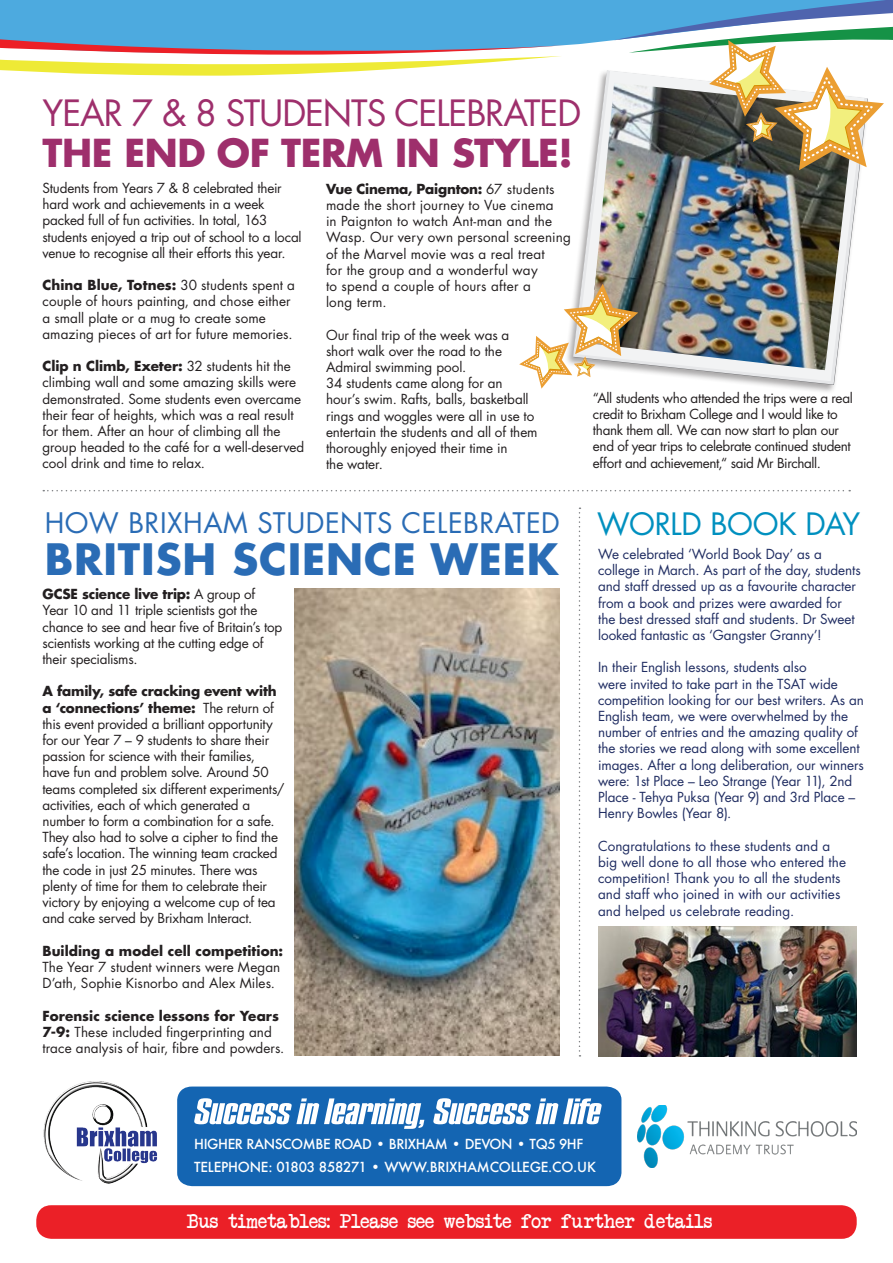
<style>
.page{position:relative;width:893px;height:1263px;background:#fff}
.page>*{position:absolute;margin:0;border:0;box-sizing:border-box;transform-origin:0 0}
.t1{font:700 42.15px "Futura LT Pro";letter-spacing:.02em;color:#2a6cb5}
.t2{font:700 37.5px "Futura LT Pro";letter-spacing:-.01em;color:#9e2f6c}
.t3{font:35.25px "Futura LT Pro";letter-spacing:-.03em;color:#9e2f6c}
.t4{font:30px "Futura LT Pro";letter-spacing:-.01em;color:#0090bf}
.t5{font:27.45px "Futura LT Pro";letter-spacing:.02em;color:#2a6cb5}
.t6{font:19.5px "Another Typewriter";color:#fff}
.t7{font:13.5px/16.2px "Futura LT Pro";letter-spacing:-.01em;color:#231f20}
.t8{font:13.5px/16.2px "Futura LT Pro";letter-spacing:-.005em;color:#202d62}
.t9{font:13.5px/16.2px "Futura LT Pro";letter-spacing:.015em;color:#231f20}
.t10{font:500 13.5px "Futura";letter-spacing:-.03em;color:#fff}
.s1{font-weight:700}
</style>
<div class="page">
<div style="left:36px;top:1205px;width:821px;height:34px;background:#eb2027;border-radius:15px"></div>
<img style="left:43px;top:1081px;width:158px;height:106px">
<div style="left:0;top:0;width:614px;height:46px;background:#4daadf"></div>
<svg style="left:0;top:38px;width:565px;height:38px"></svg>
<div style="left:177px;top:1086px;width:444px;height:100px;background:#1465b2;border-radius:14px"></div>
<svg style="left:194px;top:1098px;width:408px;height:31px"></svg>
<svg style="left:43px;top:490px;width:807px;height:1px"></svg>
<svg style="left:579px;top:507px;width:1px;height:549px"></svg>
<div style="left:564px;top:69px;width:306px;height:326px;background:#231f20;opacity:.4"></div>
<svg style="left:576px;top:70px;width:284px;height:312px"></svg>
<img style="left:589px;top:83px;width:266px;height:287px">
<svg style="left:614px;top:0;width:279px;height:170px"></svg>
<svg style="left:519px;top:284px;width:119px;height:105px"></svg>
<img style="left:295px;top:588px;width:264px;height:467px">
<img style="left:598px;top:927px;width:259px;height:129px">
<img style="left:637px;top:1105px;width:220px;height:63px">
<p class="t3" style="left:43px;top:89px;width:540px">YEAR 7 &amp; 8 STUDENTS CELEBRATED</p>
<p class="t2" style="left:43px;top:124px;width:532px">THE END OF TERM IN STYLE!</p>
<p class="t7" style="left:43px;top:180px;width:261px">Students from Years 7 &amp; 8 celebrated their hard work and achievements in a week packed full of fun activities. In total, 163 students enjoyed a trip out of school to a local venue to recognise all their efforts this year.</p>
<p class="t7" style="left:43px;top:277px;width:254px"><span class="s1">China Blue, Totnes:</span> 30 students spent a couple of hours painting, and chose either a small plate or a mug to create some amazing pieces of art for future memories.</p>
<p class="t7" style="left:43px;top:358px;width:263px"><span class="s1">Clip n Climb, Exeter:</span> 32 students hit the climbing wall and some amazing skills were demonstrated. Some students even overcame their fear of heights, which was a real result for them. After an hour of climbing all the group headed to the café for a well-deserved cool drink and time to relax.</p>
<p class="t9" style="left:326px;top:181px;width:246px"><span class="s1">Vue Cinema, Paignton:</span> 67 students made the short journey to Vue cinema<br>in Paignton to watch Ant-man and the<br>Wasp. Our very own personal screening of the Marvel movie was a real treat<br>for the group and a wonderful way<br>to spend a couple of hours after a<br>long term.</p>
<p class="t7" style="left:326px;top:326px;width:213px">Our final trip of the week was a short walk over the road to the<br>Admiral swimming pool.<br>34 students came along for an hour’s swim. Rafts, balls, basketball rings and woggles were all in use to entertain the students and all of them thoroughly enjoyed their time in<br>the water.</p>
<p class="t7" style="left:593px;top:389px;width:261px">“All students who attended the trips were a real credit to Brixham College and I would like to thank them all. We can now start to plan our end of year trips to celebrate continued student effort and achievement,“ said Mr Birchall.</p>
<p class="t5" style="left:45px;top:504px;width:517px">HOW BRIXHAM STUDENTS CELEBRATED</p>
<p class="t1" style="left:45px;top:527px;width:515px">BRITISH SCIENCE WEEK</p>
<p class="t7" style="left:43px;top:586px;width:241px"><span class="s1">GCSE science live trip:</span> A group of Year 10 and 11 triple scientists got the chance to see and hear five of Britain’s top scientists working at the cutting edge of their specialisms.</p>
<p class="t7" style="left:43px;top:683px;width:243px"><span class="s1">A family, safe cracking event with a ‘connections’ theme:</span> The return of this event provided a brilliant opportunity for our Year 7 – 9 students to share their passion for science with their families, have fun and problem solve. Around 50 teams completed six different experiments/ activities, each of which generated a number to form a combination for a safe.<br>They also had to solve a cipher to find the safe’s location. The winning team cracked the code in just 25 minutes. There was plenty of time for them to celebrate their victory by enjoying a welcome cup of tea and cake served by Brixham Interact.</p>
<p class="t7" style="left:43px;top:942px;width:242px"><span class="s1">Building a model cell competition:<br></span>The Year 7 student winners were Megan<br>D’ath, Sophie Kisnorbo and Alex Miles.</p>
<p class="t7" style="left:43px;top:1007px;width:243px"><span class="s1">Forensic science lessons for Years<br>7-9:</span> These included fingerprinting and trace analysis of hair, fibre and powders.</p>
<p class="t4" style="left:597px;top:504px;width:265px">WORLD BOOK DAY</p>
<p class="t8" style="left:598px;top:546px;width:264px">We celebrated ‘World Book Day’ as a college in March. As part of the day, students and staff dressed up as a favourite character from a book and prizes were awarded for the best dressed staff and students. Dr Sweet looked fantastic as ‘Gangster Granny’!</p>
<p class="t8" style="left:598px;top:659px;width:267px">In their English lessons, students also<br>were invited to take part in the TSAT wide competition looking for our best writers. As an English team, we were overwhelmed by the number of entries and the amazing quality of the stories we read along with some excellent images. After a long deliberation, our winners were: 1st Place – Leo Strange (Year 11), 2nd Place - Tehya Puksa (Year 9) and 3rd Place – Henry Bowles (Year 8).</p>
<p class="t8" style="left:598px;top:837px;width:249px">Congratulations to these students and a big well done to all those who entered the competition! Thank you to all the students and staff who joined in with our activities and helped us celebrate reading.</p>
<p class="t10" style="left:194px;top:1135px;width:391px">HIGHER RANSCOMBE ROAD • BRIXHAM • DEVON • TQ5 9HF</p>
<p class="t10" style="left:194px;top:1158px;width:403px">TELEPHONE: 01803 858271 • WWW.BRIXHAMCOLLEGE.CO.UK</p>
<p class="t6" style="left:187px;top:1209px;width:527px">Bus timetables: Please see website for further details</p>
</div>
